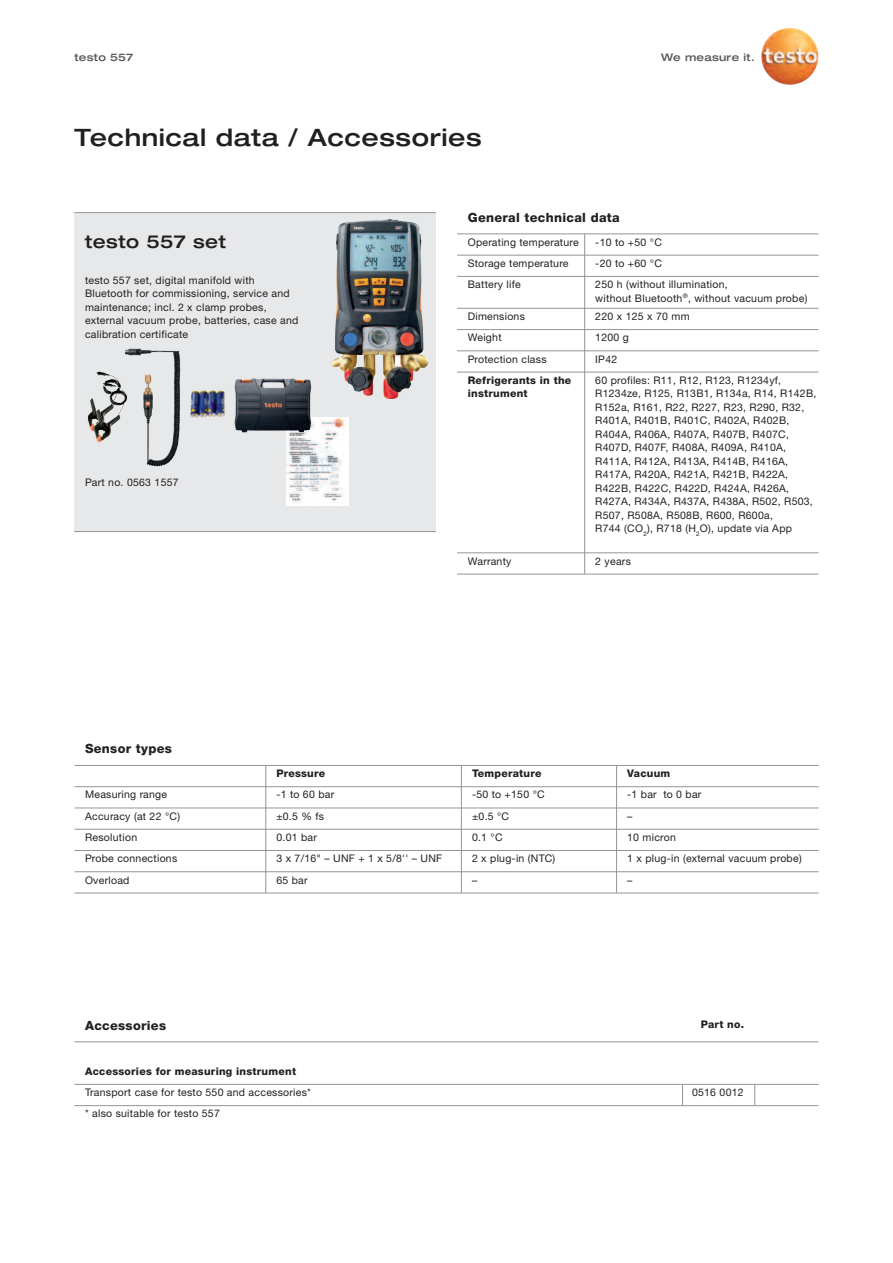
<style>
.page{position:relative;width:893px;height:1263px;background:#fff}
.page>*{position:absolute;margin:0;border:0;box-sizing:border-box;transform-origin:0 0}
.t1{font:500 expanded 24px "Helvetica Neue LTW1 G";letter-spacing:.025em;color:#231f20}
.t2{font:500 expanded 18px "Helvetica Neue LTW1 G";letter-spacing:.025em;color:#231f20}
.t3{font:800 12.75px "Helvetica Neue LTW1 G";letter-spacing:.025em;color:#231f20}
.t4{font:10.5px/13.5px "Helvetica Neue LTW1 G";letter-spacing:.025em;color:#231f20}
.t5{font:800 10.5px/13.5px "Helvetica Neue LTW1 G";letter-spacing:.025em;color:#231f20}
.t6{font:500 expanded 10.5px "Helvetica Neue LTW1 G";letter-spacing:.025em;color:#57585a}
</style>
<div class="page">
<img style="left:761px;top:28px;width:57px;height:57px">
<div style="left:74px;top:213px;width:362px;height:318px;background:#e7e8e9"></div>
<hr style="left:74px;top:212px;width:362px;height:1px;background:#939598">
<hr style="left:74px;top:531px;width:362px;height:1px;background:#939598">
<img style="left:331px;top:219px;width:97px;height:180px">
<img style="left:125px;top:348px;width:55px;height:14px">
<img style="left:88px;top:372px;width:32px;height:59px">
<img style="left:94px;top:383px;width:33px;height:59px">
<img style="left:286px;top:417px;width:62px;height:89px">
<img style="left:190px;top:390px;width:35px;height:28px">
<img style="left:235px;top:378px;width:76px;height:54px">
<hr style="left:457px;top:233px;width:362px;height:1px;background:#939598">
<hr style="left:457px;top:255px;width:362px;height:1px;background:#939598">
<hr style="left:457px;top:276px;width:362px;height:1px;background:#939598">
<hr style="left:457px;top:308px;width:362px;height:1px;background:#939598">
<hr style="left:457px;top:329px;width:362px;height:1px;background:#939598">
<hr style="left:457px;top:350px;width:362px;height:1px;background:#939598">
<hr style="left:457px;top:372px;width:362px;height:1px;background:#939598">
<hr style="left:74px;top:765px;width:745px;height:1px;background:#939598">
<hr style="left:74px;top:786px;width:745px;height:1px;background:#939598">
<hr style="left:74px;top:829px;width:745px;height:1px;background:#939598">
<hr style="left:265px;top:765px;width:1px;height:128px;background:#939598">
<hr style="left:461px;top:765px;width:1px;height:128px;background:#939598">
<hr style="left:74px;top:807px;width:745px;height:1px;background:#939598">
<hr style="left:74px;top:850px;width:745px;height:1px;background:#939598">
<hr style="left:74px;top:871px;width:745px;height:1px;background:#939598">
<hr style="left:74px;top:893px;width:745px;height:1px;background:#939598">
<hr style="left:616px;top:765px;width:1px;height:128px;background:#939598">
<hr style="left:457px;top:552px;width:362px;height:1px;background:#939598">
<hr style="left:457px;top:574px;width:362px;height:1px;background:#939598">
<hr style="left:74px;top:1041px;width:745px;height:1px;background:#939598">
<hr style="left:74px;top:1084px;width:745px;height:1px;background:#939598">
<svg style="left:682px;top:1085px;width:1px;height:20px"></svg>
<svg style="left:754px;top:1085px;width:1px;height:20px"></svg>
<hr style="left:74px;top:1105px;width:745px;height:1px;background:#939598">
<hr style="left:584px;top:234px;width:1px;height:340px;background:#939598">
<p class="t6" style="left:74px;top:54px;width:60px">testo 557</p>
<p class="t6" style="left:661px;top:54px;width:95px">We measure it.</p>
<h1 class="t1" style="left:74px;top:129px;width:409px">Technical data / Accessories</h1>
<h2 class="t2" style="left:85px;top:235px;width:143px">testo 557 set</h2>
<p class="t4" style="left:85px;top:274px;width:215px">testo 557 set, digital manifold with Bluetooth for commissioning, service and maintenance; incl. 2 x clamp probes, external vacuum probe, batteries, case and calibration certificate</p>
<p class="t4" style="left:85px;top:476px;width:95px">Part no. 0563 1557</p>
<p class="t3" style="left:85px;top:744px;width:88px">Sensor types</p>
<p class="t3" style="left:468px;top:213px;width:154px">General technical data</p>
<p class="t4" style="left:468px;top:236px;width:113px">Operating temperature</p>
<p class="t4" style="left:595px;top:236px;width:68px">-10 to +50 °C</p>
<p class="t4" style="left:468px;top:257px;width:102px">Storage temperature</p>
<p class="t4" style="left:595px;top:257px;width:68px">-20 to +60 °C</p>
<p class="t4" style="left:468px;top:279px;width:54px">Battery life</p>
<p class="t4" style="left:595px;top:279px;width:214px">250 h (without illumination,<br>without Bluetooth<sup>®</sup>, without vacuum probe)</p>
<p class="t4" style="left:468px;top:311px;width:59px">Dimensions</p>
<p class="t4" style="left:595px;top:311px;width:96px">220 x 125 x 70 mm</p>
<p class="t4" style="left:468px;top:332px;width:35px">Weight</p>
<p class="t4" style="left:595px;top:332px;width:35px">1200 g</p>
<p class="t4" style="left:468px;top:353px;width:80px">Protection class</p>
<p class="t4" style="left:595px;top:353px;width:23px">IP42</p>
<p class="t5" style="left:468px;top:374px;width:105px">Refrigerants in the instrument</p>
<p class="t4" style="left:595px;top:374px;width:223px">60 profiles: R11, R12, R123, R1234yf, R1234ze, R125, R13B1, R134a, R14, R142B, R152a, R161, R22, R227, R23, R290, R32, R401A, R401B, R401C, R402A, R402B, R404A, R406A, R407A, R407B, R407C, R407D, R407F, R408A, R409A, R410A, R411A, R412A, R413A, R414B, R416A, R417A, R420A, R421A, R421B, R422A, R422B, R422C, R422D, R424A, R426A, R427A, R434A, R437A, R438A, R502, R503, R507, R508A, R508B, R600, R600a,<br>R744 (CO<sub>2</sub>), R718 (H<sub>2</sub>O), update via App</p>
<p class="t4" style="left:468px;top:555px;width:45px">Warranty</p>
<p class="t4" style="left:595px;top:555px;width:37px">2 years</p>
<p class="t5" style="left:276px;top:768px;width:50px">Pressure</p>
<p class="t5" style="left:472px;top:768px;width:71px">Temperature</p>
<p class="t4" style="left:85px;top:789px;width:84px">Measuring range</p>
<p class="t4" style="left:276px;top:789px;width:59px">-1 to 60 bar</p>
<p class="t4" style="left:472px;top:789px;width:74px">-50 to +150 °C</p>
<p class="t4" style="left:85px;top:810px;width:97px">Accuracy (at 22 °C)</p>
<p class="t4" style="left:276px;top:810px;width:49px">±0.5 % fs</p>
<p class="t4" style="left:472px;top:810px;width:39px">±0.5 °C</p>
<p class="t4" style="left:85px;top:831px;width:54px">Resolution</p>
<p class="t4" style="left:276px;top:831px;width:42px">0.01 bar</p>
<p class="t4" style="left:472px;top:831px;width:32px">0.1 °C</p>
<p class="t4" style="left:85px;top:853px;width:94px">Probe connections</p>
<p class="t4" style="left:276px;top:853px;width:167px">3 x 7/16" – UNF + 1 x 5/8'' – UNF</p>
<p class="t4" style="left:472px;top:853px;width:85px">2 x plug-in (NTC)</p>
<p class="t4" style="left:85px;top:874px;width:46px">Overload</p>
<p class="t4" style="left:276px;top:874px;width:33px">65 bar</p>
<p class="t4" style="left:472px;top:874px;width:7px">–</p>
<p class="t5" style="left:627px;top:768px;width:45px">Vacuum</p>
<p class="t4" style="left:627px;top:789px;width:76px">-1 bar to 0 bar</p>
<p class="t4" style="left:627px;top:810px;width:7px">–</p>
<p class="t4" style="left:627px;top:831px;width:50px">10 micron</p>
<p class="t4" style="left:627px;top:853px;width:176px">1 x plug-in (external vacuum probe)</p>
<p class="t4" style="left:627px;top:874px;width:7px">–</p>
<p class="t3" style="left:85px;top:1020px;width:83px">Accessories</p>
<p class="t5" style="left:701px;top:1018px;width:45px">Part no.</p>
<p class="t5" style="left:85px;top:1065px;width:213px">Accessories for measuring instrument</p>
<p class="t4" style="left:85px;top:1087px;width:227px">Transport case for testo 550 and accessories*</p>
<p class="t4" style="left:692px;top:1087px;width:53px">0516 0012</p>
<p class="t4" style="left:85px;top:1108px;width:136px">* also suitable for testo 557</p>
</div>
